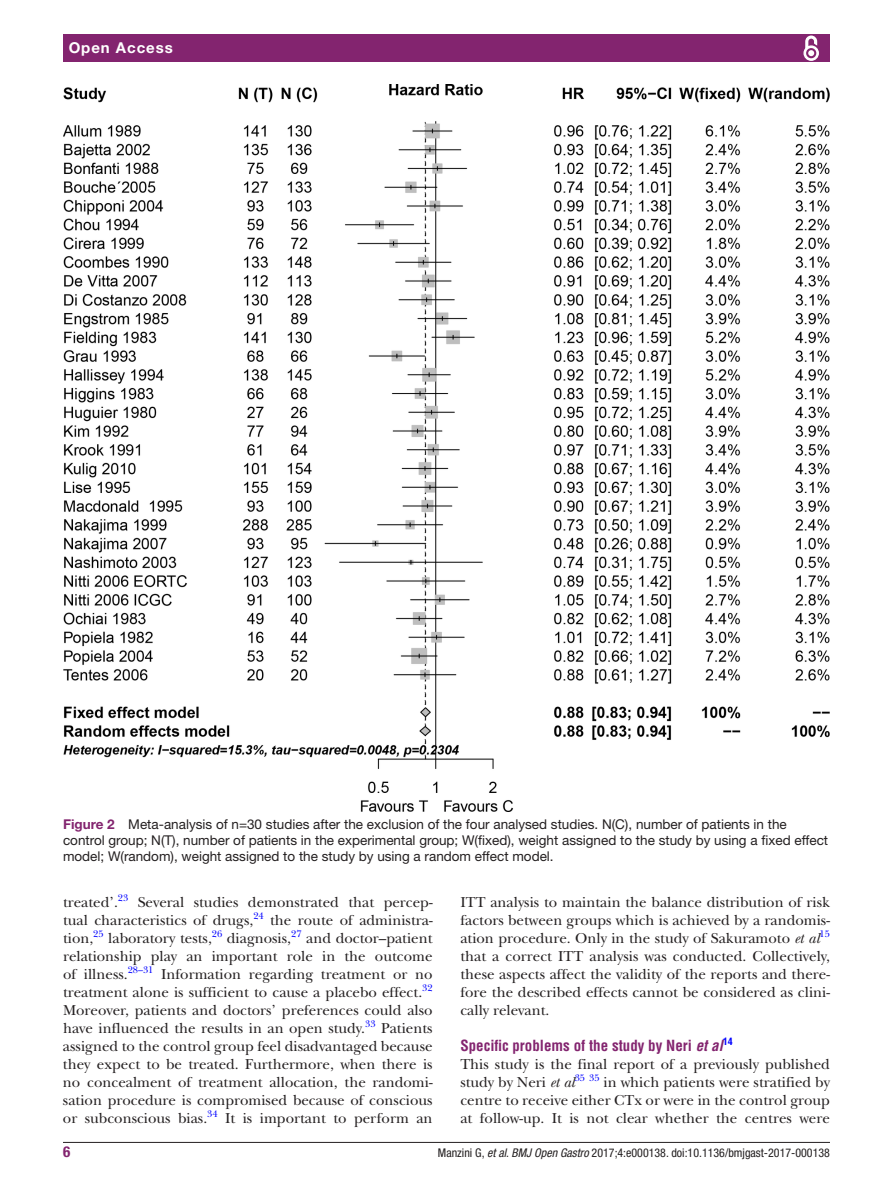
<style>
.page{position:relative;width:893px;height:1191px;background:#fff}
.page>*{position:absolute;margin:0;border:0;box-sizing:border-box;transform-origin:0 0}
.t1{font:15px/18px "New Baskerville";color:#231f20;text-align:justify}
.t2{font:700 condensed 15px "Helvetica LT Std";color:#83246f}
.t3{font:700 15px "Helvetica Neue LT Std";letter-spacing:.065em;color:#fff}
.t4{font:700 condensed 15px "Helvetica Neue LT Std";color:#83246f}
.t5{font:13.5px/16.2px "Helvetica Neue LT Std";color:#231f20}
.t6{font:condensed 12px "Helvetica Neue LT Std";color:#231f20}
.t7{font:9.9px "New Baskerville";color:#00f}
.t8{font:700 condensed 9.9px "Helvetica LT Std";color:#00f}
.s1{font-weight:700;color:#83246f}
.s2{font-style:italic}
</style>
<div class="page">
<hr style="left:63px;top:1142px;width:767px;height:1px;background:#231f20">
<div style="left:63px;top:34px;width:767px;height:28px;background:#83246f"></div>
<svg style="left:803px;top:35px;width:16px;height:26px"></svg>
<img style="left:63px;top:84px;width:767px;height:727px">
<p class="t3" style="left:69px;top:39px;width:106px">Open Access</p>
<p class="t5" style="left:63px;top:815px;width:767px"><span class="s1">Figure 2</span> Meta-analysis of n=30 studies after the exclusion of the four analysed studies. N(C), number of patients in the control group; N(T), number of patients in the experimental group; W(fixed), weight assigned to the study by using a fixed effect model; W(random), weight assigned to the study by using a random effect model.</p>
<p class="t1" style="left:63px;top:893px;width:56px">treated’.</p>
<p class="t7" style="left:118px;top:891px;width:12px">23</p>
<p class="t1" style="left:63px;top:893px;width:371px;text-indent:75px">Several studies demonstrated that percep&shy;tual characteristics of drugs,</p>
<p class="t1" style="left:460px;top:893px;width:371px">ITT analysis to maintain the balance distribution of risk factors between groups which is achieved by a randomis&shy;ation procedure. Only in the study of Sakuramoto <span class="s2">et al</span></p>
<p class="t7" style="left:253px;top:909px;width:12px">24</p>
<p class="t1" style="left:270px;top:911px;width:164px">the route of administra-</p>
<p class="t1" style="left:63px;top:929px;width:32px">tion,</p>
<p class="t7" style="left:93px;top:927px;width:12px">25</p>
<p class="t1" style="left:108px;top:929px;width:105px">laboratory tests,</p>
<p class="t7" style="left:212px;top:927px;width:12px">26</p>
<p class="t1" style="left:227px;top:929px;width:66px">diagnosis,</p>
<p class="t7" style="left:291px;top:927px;width:12px">27</p>
<p class="t7" style="left:820px;top:927px;width:12px">15</p>
<p class="t1" style="left:460px;top:947px;width:371px">that a correct ITT analysis was conducted. Collectively, these aspects affect the validity of the reports and there&shy;fore the described effects cannot be considered as clini&shy;cally relevant.</p>
<p class="t2" style="left:460px;top:1036px;width:264px">Specific problems of the study by Neri <span class="s2">et al</span></p>
<p class="t8" style="left:723px;top:1034px;width:11px">14</p>
<p class="t1" style="left:460px;top:1055px;width:371px">This study is the final report of a previously published study by Neri <span class="s2">et al</span></p>
<p class="t1" style="left:63px;top:929px;width:371px;text-indent:243px">and doctor–patient relationship play an important role in the outcome of illness.</p>
<p class="t7" style="left:128px;top:963px;width:27px">28–31</p>
<p class="t1" style="left:63px;top:965px;width:371px;text-indent:98px">Information regarding treatment or no treatment alone is sufficient to cause a placebo effect.</p>
<p class="t7" style="left:422px;top:981px;width:12px">32</p>
<p class="t1" style="left:63px;top:1001px;width:371px">Moreover, patients and doctors’ preferences could also have influenced the results in an open study.</p>
<p class="t7" style="left:365px;top:1017px;width:12px">33</p>
<p class="t1" style="left:63px;top:1019px;width:371px;text-indent:318px">Patients assigned to the control group feel disadvantaged because they expect to be treated. Furthermore, when there is no concealment of treatment allocation, the randomi&shy;sation procedure is compromised because of conscious or subconscious bias.</p>
<p class="t7" style="left:575px;top:1071px;width:26px">35 35</p>
<p class="t1" style="left:460px;top:1073px;width:371px;text-indent:143px">in which patients were stratified by centre to receive either CTx or were in the control group at follow-up. It is not clear whether the centres were</p>
<p class="t7" style="left:207px;top:1107px;width:12px">34</p>
<p class="t1" style="left:225px;top:1109px;width:209px">It is important to perform an</p>
<p class="t4" style="left:63px;top:1142px;width:9px">6</p>
<p class="t6" style="left:438px;top:1145px;width:394px">Manzini G, <span class="s2">et al</span>. <span class="s2">BMJ Open Gastro</span> 2017;4:e000138. doi:10.1136/bmjgast-2017-000138</p>
</div>
